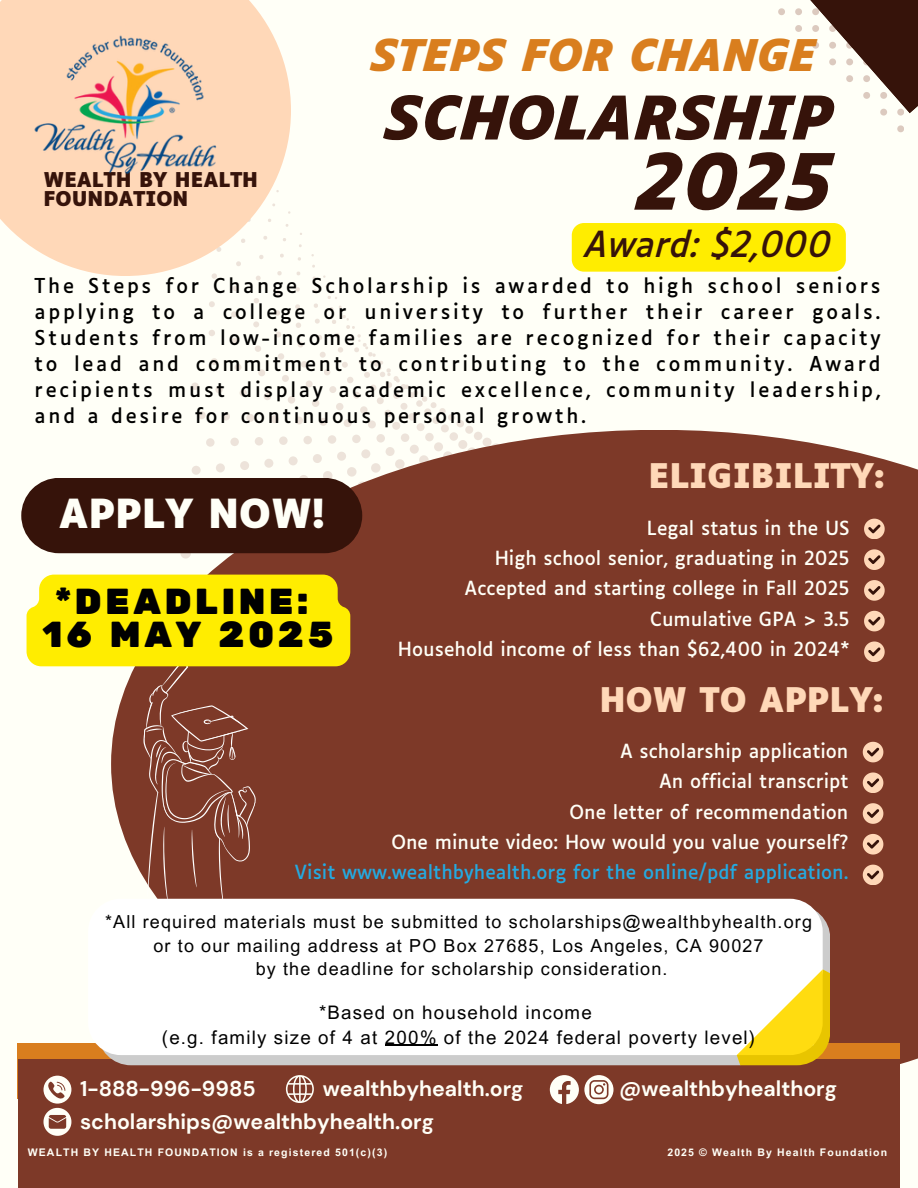
<style>
.page{position:relative;width:918px;height:1188px;background:#fffff7}
.page>*{position:absolute;margin:0;border:0;box-sizing:border-box;transform-origin:0 0}
.t1{font:italic 700 74.25px "Luciole";color:#36130a}
.t2{font:italic 700 57.6px "Luciole";color:#36130a}
.t3{font:italic 700 41.7px "Luciole";color:#d97e1e}
.t4{font:700 38.4px "Luciole";color:#fffff7}
.t5{font:36px/32.5px "Rubik One";letter-spacing:.085em;color:#000;text-align:center}
.t6{font:italic 34.35px "Luciole";color:#36130a}
.t7{font:700 32.4px "Luciole";color:#ffd8b8}
.t8{font:700 21.3px "DM Sans";color:#fffff7}
.t9{font:19.65px/26.1px "Luciole";letter-spacing:.14em;color:#000;text-align:justify}
.t10{font:700 19.5px/19.2px "Luciole";color:#36130a}
.t11{font:18.75px "Arial MT Pro";letter-spacing:.065em;color:#000}
.t12{font:18.6px "Luciole";color:#fffff7}
.t13{font:18.6px "Luciole";color:#24aae1}
.t14{font:18px/23.5px "Arial MT Pro";letter-spacing:.065em;color:#000;text-align:center}
.t15{font:700 10.5px "Arial MT Pro";letter-spacing:.105em;color:#fffff7}
</style>
<div class="page">
<div style="left:111px;top:430px;width:807px;height:634px;background:#7d3928"></div>
<svg style="left:0;top:46px;width:291px;height:193px"></svg>
<svg style="left:863px;top:742px;width:20px;height:20px"></svg>
<svg style="left:863px;top:772px;width:20px;height:21px"></svg>
<svg style="left:863px;top:803px;width:20px;height:20px"></svg>
<svg style="left:863px;top:834px;width:20px;height:20px"></svg>
<svg style="left:863px;top:865px;width:20px;height:20px"></svg>
<div style="left:18px;top:1044px;width:882px;height:55px;background:#d97e1e"></div>
<div style="left:18px;top:1060px;width:881px;height:128px;background:#7d3928"></div>
<svg style="left:897px;top:125px;width:7px;height:7px"></svg>
<svg style="left:778px;top:8px;width:7px;height:7px"></svg>
<svg style="left:795px;top:0;width:123px;height:116px"></svg>
<div style="left:364px;top:802px;width:294px;height:97px;background:#7d3928"></div>
<svg style="left:21px;top:104px;width:499px;height:455px"></svg>
<img style="left:0;top:0;width:278px;height:205px">
<svg style="left:43px;top:1076px;width:28px;height:60px"></svg>
<svg style="left:286px;top:1075px;width:28px;height:28px"></svg>
<svg style="left:550px;top:1075px;width:64px;height:29px"></svg>
<svg style="left:864px;top:519px;width:20px;height:20px"></svg>
<svg style="left:864px;top:549px;width:20px;height:21px"></svg>
<svg style="left:864px;top:580px;width:20px;height:20px"></svg>
<svg style="left:864px;top:611px;width:20px;height:20px"></svg>
<svg style="left:864px;top:642px;width:20px;height:20px"></svg>
<div style="left:98px;top:905px;width:732px;height:160px;background:#ccc"></div>
<svg style="left:88px;top:899px;width:735px;height:156px"></svg>
<svg style="left:737px;top:969px;width:93px;height:96px"></svg>
<hr style="left:385px;top:1045px;width:52px;height:1px;background:#000">
<div style="left:572px;top:223px;width:274px;height:49px;background:#ffed00;border-radius:12px"></div>
<svg style="left:27px;top:575px;width:323px;height:338px"></svg>
<p class="t10" style="left:43px;top:172px;width:216px">WEALTH BY HEALTH<br>FOUNDATION</p>
<p class="t3" style="left:370px;top:38px;width:447px">STEPS FOR CHANGE</p>
<p class="t2" style="left:384px;top:94px;width:450px">SCHOLARSHIP</p>
<p class="t1" style="left:636px;top:151px;width:198px">2025</p>
<p class="t6" style="left:586px;top:230px;width:248px">Award: $2,000</p>
<h4 class="t9" style="left:35px;top:274px;width:848px">The Steps for Change Scholarship is awarded to high school seniors applying to a college or university to further their career goals.<br>Students from low-income families are recognized for their capacity to lead and commitment to contributing to the community. Award recipients must display academic excellence, community leadership, and a desire for continuous personal growth.</h4>
<p class="t4" style="left:59px;top:498px;width:267px">APPLY NOW!</p>
<p class="t5" style="left:42px;top:587px;width:293px">*DEADLINE:<br>16 MAY 2025</p>
<p class="t7" style="left:649px;top:462px;width:238px">ELIGIBILITY:</p>
<p class="t12" style="left:647px;top:520px;width:204px">Legal status in the US</p>
<p class="t12" style="left:495px;top:550px;width:357px">High school senior, graduating in 2025</p>
<p class="t12" style="left:465px;top:581px;width:387px">Accepted and starting college in Fall 2025</p>
<p class="t12" style="left:650px;top:611px;width:201px">Cumulative GPA &gt; 3.5</p>
<p class="t12" style="left:398px;top:641px;width:453px">Household income of less than $62,400 in 2024*</p>
<p class="t7" style="left:599px;top:687px;width:286px">HOW TO APPLY:</p>
<p class="t12" style="left:620px;top:743px;width:230px">A scholarship application</p>
<p class="t12" style="left:659px;top:773px;width:191px">An official transcript</p>
<p class="t12" style="left:570px;top:804px;width:281px">One letter of recommendation</p>
<p class="t12" style="left:391px;top:834px;width:459px">One minute video: How would you value yourself?</p>
<p class="t13" style="left:294px;top:865px;width:556px">Visit www.wealthbyhealth.org for the online/pdf application.</p>
<h6 class="t14" style="left:105px;top:912px;width:708px">*All required materials must be submitted to scholarships@wealthbyhealth.org or to our mailing address at PO Box 27685, Los Angeles, CA 90027</h6>
<p class="t14" style="left:256px;top:960px;width:413px">by the deadline for scholarship consideration.</p>
<p class="t11" style="left:319px;top:1005px;width:274px">*Based on household income</p>
<h4 class="t11" style="left:162px;top:1030px;width:595px">(e.g. family size of 4 at 200% of the 2024 federal poverty level)</h4>
<h2 class="t8" style="left:80px;top:1075px;width:177px">1-888-996-9985</h2>
<p class="t8" style="left:323px;top:1075px;width:202px">wealthbyhealth.org</p>
<h1 class="t8" style="left:619px;top:1075px;width:219px">@wealthbyhealthorg</h1>
<h3 class="t8" style="left:80px;top:1107px;width:355px">scholarships@wealthbyhealth.org</h3>
<p class="t15" style="left:28px;top:1149px;width:361px">WEALTH BY HEALTH FOUNDATION is a registered 501(c)(3)</p>
<p class="t15" style="left:667px;top:1149px;width:221px">2025 ©️ Wealth By Health Foundation</p>
</div>
